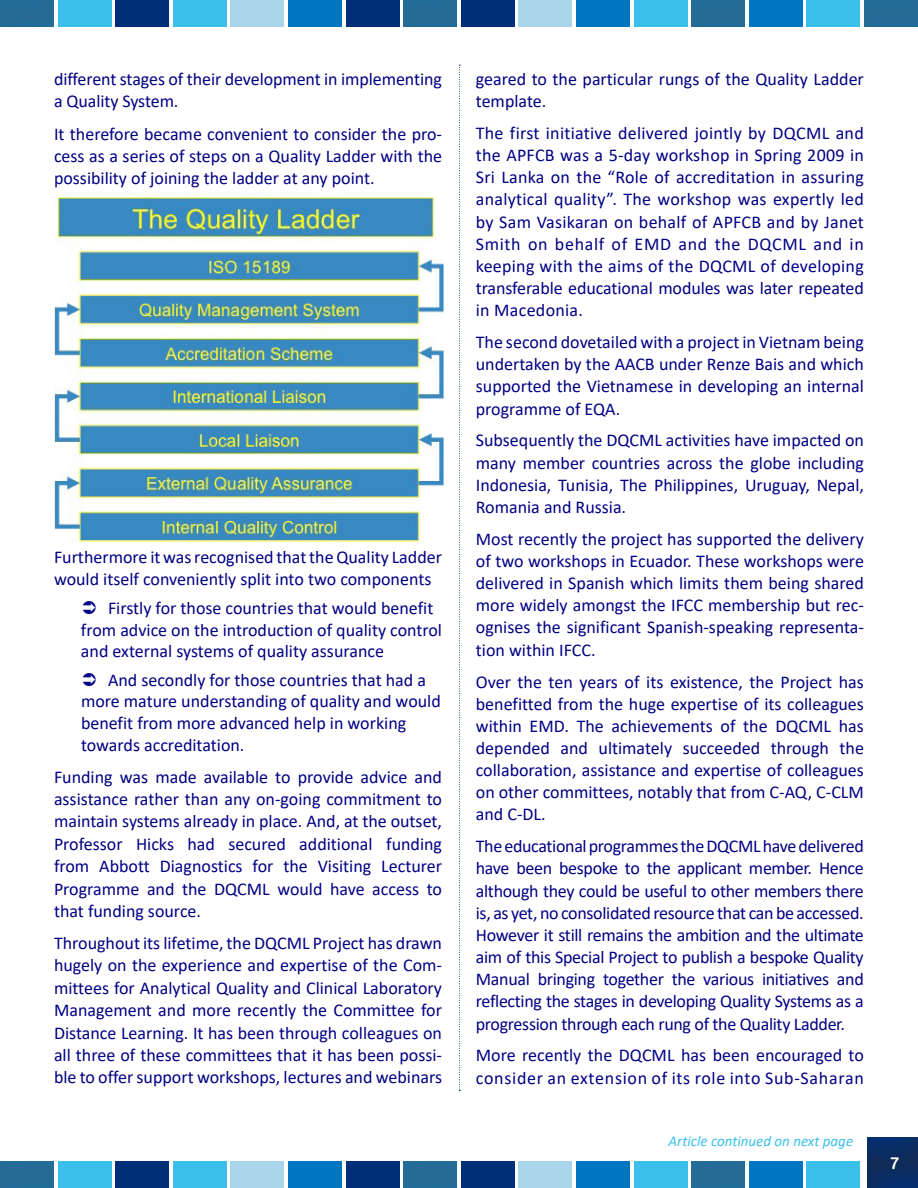
<style>
.page{position:relative;width:918px;height:1188px;background:#fff}
.page>*{position:absolute;margin:0;border:0;box-sizing:border-box;transform-origin:0 0}
.t1{font:18px/22.2px "Calibri";color:#000084;text-align:justify}
.t2{font:18px/22.2px "Calibri";letter-spacing:.02em;color:#000084}
.t3{font:16.5px "Arial Rounded MT Bold";color:#fff}
.t4{font:italic 15px "Calibri";color:#3bc0eb}
</style>
<div class="page">
<div style="left:0;top:0;width:54px;height:28px;background:#246b97"></div>
<div style="left:861px;top:0;width:57px;height:27px;background:#246a97"></div>
<div style="left:576px;top:0;width:54px;height:27px;background:#0076c1"></div>
<div style="left:634px;top:0;width:54px;height:27px;background:#3bc0eb"></div>
<div style="left:519px;top:0;width:53px;height:27px;background:#a8d5ea"></div>
<div style="left:461px;top:0;width:54px;height:27px;background:#002f78"></div>
<div style="left:402px;top:0;width:55px;height:28px;background:#246b97"></div>
<div style="left:288px;top:0;width:54px;height:27px;background:#0076c1"></div>
<div style="left:173px;top:0;width:54px;height:27px;background:#3bc0eb"></div>
<div style="left:230px;top:0;width:54px;height:27px;background:#a8d5ea"></div>
<div style="left:346px;top:0;width:53px;height:27px;background:#002f78"></div>
<div style="left:807px;top:0;width:53px;height:27px;background:#3bc0eb"></div>
<div style="left:58px;top:0;width:53px;height:27px;background:#3bc0eb"></div>
<div style="left:115px;top:0;width:54px;height:27px;background:#002f78"></div>
<div style="left:749px;top:0;width:54px;height:27px;background:#0076c1"></div>
<div style="left:689px;top:0;width:57px;height:28px;background:#246b97"></div>
<div style="left:866px;top:1134px;width:52px;height:54px;background:#000;opacity:.42"></div>
<div style="left:0;top:1159px;width:54px;height:29px;background:#246b97"></div>
<div style="left:576px;top:1161px;width:54px;height:27px;background:#0076c1"></div>
<div style="left:634px;top:1161px;width:54px;height:27px;background:#3bc0eb"></div>
<div style="left:519px;top:1161px;width:53px;height:27px;background:#a8d5ea"></div>
<div style="left:461px;top:1161px;width:54px;height:27px;background:#002f78"></div>
<div style="left:402px;top:1159px;width:55px;height:29px;background:#246b97"></div>
<div style="left:288px;top:1161px;width:54px;height:27px;background:#0076c1"></div>
<div style="left:173px;top:1161px;width:54px;height:27px;background:#3bc0eb"></div>
<div style="left:230px;top:1161px;width:54px;height:27px;background:#a8d5ea"></div>
<div style="left:346px;top:1161px;width:53px;height:27px;background:#002f78"></div>
<div style="left:807px;top:1161px;width:53px;height:27px;background:#3bc0eb"></div>
<div style="left:58px;top:1161px;width:53px;height:27px;background:#3bc0eb"></div>
<div style="left:115px;top:1161px;width:54px;height:27px;background:#002f78"></div>
<div style="left:749px;top:1161px;width:54px;height:27px;background:#0076c1"></div>
<div style="left:689px;top:1159px;width:57px;height:29px;background:#246b97"></div>
<svg style="left:459px;top:65px;width:1px;height:1026px"></svg>
<img style="left:54px;top:197px;width:390px;height:344px">
<p class="t1" style="left:54px;top:69px;width:389px">different stages of their development in implementing a Quality System.</p>
<p class="t1" style="left:54px;top:123px;width:390px">It therefore became convenient to consider the pro&shy;cess as a series of steps on a Quality Ladder with the possibility of joining the ladder at any point.</p>
<p class="t1" style="left:54px;top:547px;width:390px">Furthermore it was recognised that the Quality Ladder would itself conveniently split into two components</p>
<p class="t1" style="left:81px;top:598px;width:363px;line-height:21.6px;text-align:left;text-indent:27px">Firstly for those countries that would benefit from advice on the introduction of quality control and external systems of quality assurance</p>
<p class="t1" style="left:81px;top:670px;width:361px;line-height:21.6px;text-align:left;text-indent:27px">And secondly for those countries that had a more mature understanding of quality and would benefit from more advanced help in working towards accreditation.</p>
<p class="t1" style="left:54px;top:766px;width:390px">Funding was made available to provide advice and assistance rather than any on-going commitment to maintain systems already in place. And, at the outset, Professor Hicks had secured additional funding from Abbott Diagnostics for the Visiting Lecturer Programme and the DQCML would have access to that funding source.</p>
<p class="t1" style="left:54px;top:933px;width:390px">Throughout its lifetime, the DQCML Project has drawn hugely on the experience and expertise of the Com&shy;mittees for Analytical Quality and Clinical Laboratory Management and more recently the Committee for Distance Learning. It has been through colleagues on all three of these committees that it has been possi&shy;ble to offer support workshops, lectures and webinars</p>
<p class="t1" style="left:476px;top:69px;width:390px">geared to the particular rungs of the Quality Ladder template.</p>
<p class="t1" style="left:476px;top:123px;width:390px">The first initiative delivered jointly by DQCML and the APFCB was a 5-day workshop in Spring 2009 in Sri Lanka on the “Role of accreditation in assuring analytical quality”. The workshop was expertly led by Sam Vasikaran on behalf of APFCB and by Janet Smith on behalf of EMD and the DQCML and in keeping with the aims of the DQCML of developing transferable educational modules was later repeated in Macedonia.</p>
<p class="t1" style="left:476px;top:332px;width:390px">The second dovetailed with a project in Vietnam being undertaken by the AACB under Renze Bais and which supported the Vietnamese in developing an internal programme of EQA.</p>
<p class="t1" style="left:476px;top:430px;width:390px">Subsequently the DQCML activities have impacted on many member countries across the globe including Indonesia, Tunisia, The Philippines, Uruguay, Nepal, Romania and Russia.</p>
<p class="t1" style="left:476px;top:529px;width:390px">Most recently the project has supported the delivery of two workshops in Ecuador. These workshops were delivered in Spanish which limits them being shared more widely amongst the IFCC membership but rec&shy;ognises the significant Spanish-speaking representa&shy;tion within IFCC.</p>
<p class="t1" style="left:476px;top:671px;width:390px">Over the ten years of its existence, the Project has benefitted from the huge expertise of its colleagues within EMD. The achievements of the DQCML has depended and ultimately succeeded through the collaboration, assistance and expertise of colleagues on other committees, notably that from C-AQ, C-CLM and C-DL.</p>
<p class="t1" style="left:476px;top:836px;width:390px">The educational programmes the DQCML have delivered have been bespoke to the applicant member. Hence although they could be useful to other members there is, as yet, no consolidated resource that can be accessed.<br>However it still remains the ambition and the ultimate aim of this Special Project to publish a bespoke Quality Manual bringing together the various initiatives and reflecting the stages in developing Quality Systems as a progression through each rung of the Quality Ladder.</p>
<p class="t2" style="left:476px;top:1045px;width:390px">More recently the DQCML has been encouraged to consider an extension of its role into Sub-Saharan</p>
<p class="t4" style="left:669px;top:1130px;width:186px">Article continued on next page</p>
<p class="t3" style="left:889px;top:1153px;width:11px">7</p>
</div>
